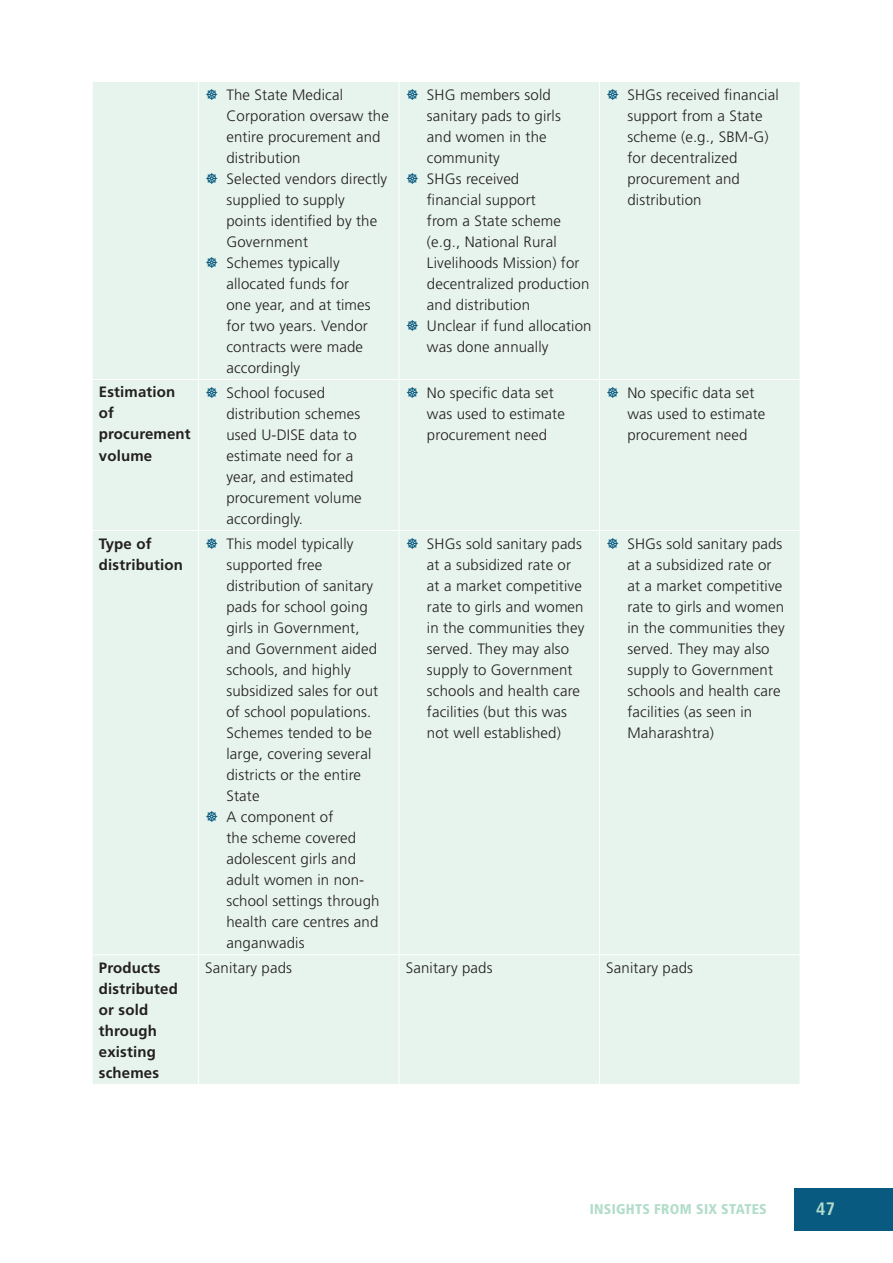
<style>
.page{position:relative;width:893px;height:1263px;background:#fff}
.page>*{position:absolute;margin:0;border:0;box-sizing:border-box;transform-origin:0 0}
.t1{font:700 condensed 18px "Frutiger LT Std";color:#b2ddca}
.Table_text{font:300 15px/21px "Frutiger LT Std";letter-spacing:.01em;color:#231f20}
.Table_text-2{font:700 15px/21px "Frutiger LT Std";letter-spacing:.01em;color:#231f20}
.t2{font:900 condensed 14.1px "Frutiger LT Std";letter-spacing:.02em;color:#b2ddca}
</style>
<div class="page">
<div style="left:795px;top:1188px;width:98px;height:42px;background:#095a80"></div>
<div style="left:93px;top:82px;width:707px;height:1002px;background:#e6f4ed"></div>
<hr style="left:198px;top:82px;width:1px;height:297px;background:#fff">
<hr style="left:399px;top:82px;width:1px;height:297px;background:#fff">
<hr style="left:599px;top:82px;width:1px;height:297px;background:#fff">
<hr style="left:92px;top:379px;width:107px;height:1px;background:#fff">
<hr style="left:199px;top:379px;width:200px;height:1px;background:#fff">
<hr style="left:198px;top:380px;width:1px;height:150px;background:#fff">
<hr style="left:399px;top:379px;width:201px;height:1px;background:#fff">
<hr style="left:399px;top:380px;width:1px;height:150px;background:#fff">
<hr style="left:600px;top:379px;width:200px;height:1px;background:#fff">
<hr style="left:599px;top:380px;width:1px;height:150px;background:#fff">
<hr style="left:92px;top:530px;width:107px;height:1px;background:#fff">
<hr style="left:199px;top:530px;width:200px;height:1px;background:#fff">
<hr style="left:198px;top:531px;width:1px;height:423px;background:#fff">
<hr style="left:399px;top:530px;width:201px;height:1px;background:#fff">
<hr style="left:399px;top:531px;width:1px;height:423px;background:#fff">
<hr style="left:600px;top:530px;width:200px;height:1px;background:#fff">
<hr style="left:599px;top:531px;width:1px;height:423px;background:#fff">
<hr style="left:92px;top:954px;width:107px;height:1px;background:#fff">
<hr style="left:199px;top:954px;width:200px;height:1px;background:#fff">
<hr style="left:198px;top:955px;width:1px;height:129px;background:#fff">
<hr style="left:399px;top:954px;width:201px;height:1px;background:#fff">
<hr style="left:399px;top:955px;width:1px;height:129px;background:#fff">
<hr style="left:600px;top:954px;width:200px;height:1px;background:#fff">
<hr style="left:599px;top:955px;width:1px;height:129px;background:#fff">
<svg style="left:207px;top:89px;width:27px;height:12px"></svg>
<svg style="left:207px;top:173px;width:27px;height:12px"></svg>
<svg style="left:207px;top:257px;width:27px;height:12px"></svg>
<svg style="left:407px;top:89px;width:27px;height:12px"></svg>
<svg style="left:407px;top:173px;width:27px;height:12px"></svg>
<svg style="left:407px;top:320px;width:27px;height:12px"></svg>
<svg style="left:608px;top:89px;width:27px;height:12px"></svg>
<svg style="left:207px;top:387px;width:27px;height:12px"></svg>
<svg style="left:407px;top:387px;width:27px;height:12px"></svg>
<svg style="left:608px;top:387px;width:27px;height:12px"></svg>
<svg style="left:207px;top:538px;width:27px;height:12px"></svg>
<svg style="left:207px;top:811px;width:27px;height:12px"></svg>
<svg style="left:407px;top:538px;width:27px;height:12px"></svg>
<svg style="left:608px;top:538px;width:27px;height:12px"></svg>
<p class="Table_text" style="left:226px;top:84px;width:164px">The State Medical<br>Corporation oversaw the entire procurement and distribution</p>
<p class="Table_text" style="left:226px;top:168px;width:162px">Selected vendors directly supplied to supply points identified by the<br>Government</p>
<p class="Table_text" style="left:226px;top:252px;width:146px">Schemes typically allocated funds for one year, and at times for two years. Vendor contracts were made accordingly</p>
<p class="Table_text" style="left:427px;top:84px;width:135px">SHG members sold sanitary pads to girls and women in the community</p>
<p class="Table_text" style="left:427px;top:168px;width:164px">SHGs received<br>financial support<br>from a State scheme (e.g., National Rural<br>Livelihoods Mission) for decentralized production and distribution</p>
<p class="Table_text" style="left:427px;top:315px;width:166px">Unclear if fund allocation was done annually</p>
<p class="Table_text" style="left:627px;top:84px;width:153px">SHGs received financial support from a State scheme (e.g., SBM-G) for decentralized procurement and distribution</p>
<p class="Table_text-2" style="left:99px;top:382px;width:93px">Estimation of procurement volume</p>
<p class="Table_text" style="left:226px;top:382px;width:137px">School focused distribution schemes used U-DISE data to estimate need for a year, and estimated procurement volume accordingly.</p>
<p class="Table_text" style="left:427px;top:382px;width:139px">No specific data set was used to estimate procurement need</p>
<p class="Table_text" style="left:627px;top:382px;width:139px">No specific data set was used to estimate procurement need</p>
<p class="Table_text-2" style="left:99px;top:533px;width:86px">Type of distribution</p>
<p class="Table_text" style="left:226px;top:533px;width:153px">This model typically supported free distribution of sanitary pads for school going girls in Government, and Government aided schools, and highly subsidized sales for out of school populations.<br>Schemes tended to be large, covering several districts or the entire<br>State</p>
<p class="Table_text" style="left:226px;top:806px;width:155px">A component of<br>the scheme covered adolescent girls and adult women in non&shy;school settings through health care centres and anganwadis</p>
<p class="Table_text" style="left:427px;top:533px;width:159px">SHGs sold sanitary pads at a subsidized rate or at a market competitive rate to girls and women in the communities they served. They may also supply to Government schools and health care facilities (but this was not well established)</p>
<p class="Table_text" style="left:627px;top:533px;width:159px">SHGs sold sanitary pads at a subsidized rate or at a market competitive rate to girls and women in the communities they served. They may also supply to Government schools and health care facilities (as seen in<br>Maharashtra)</p>
<p class="Table_text-2" style="left:99px;top:957px;width:81px">Products distributed or sold through existing schemes</p>
<p class="Table_text" style="left:205px;top:957px;width:88px">Sanitary pads</p>
<p class="Table_text" style="left:406px;top:957px;width:88px">Sanitary pads</p>
<p class="Table_text" style="left:606px;top:957px;width:88px">Sanitary pads</p>
<p class="t2" style="left:590px;top:1200px;width:179px">INSIGHTS FROM SIX STATES</p>
<p class="t1" style="left:816px;top:1198px;width:21px">47</p>
</div>
